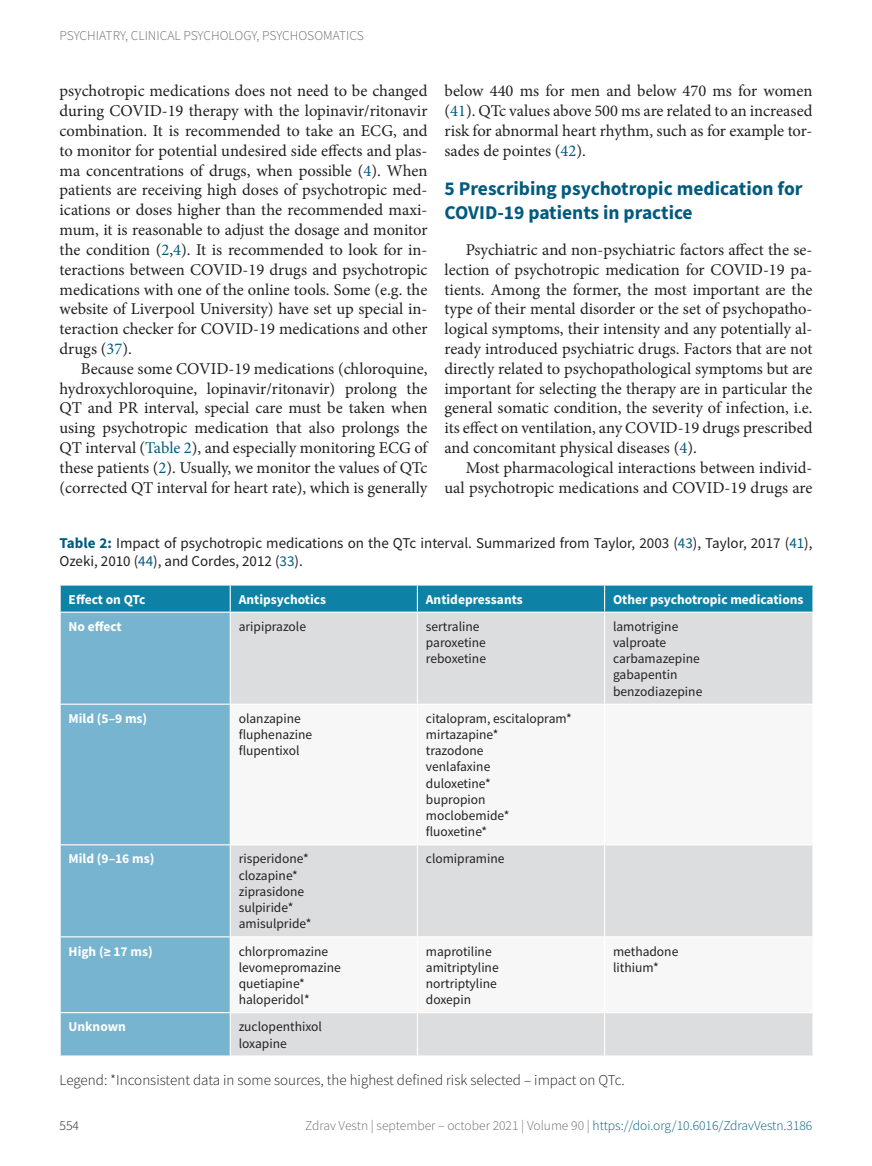
<style>
.page{position:relative;width:872px;height:1166px;background:#fff}
.page>*{position:absolute;margin:0;border:0;box-sizing:border-box;transform-origin:0 0}
.t1{font:700 19.5px/23.4px "Source Sans Pro";color:#005b7f}
.t2{font:16.5px/19.8px "Minion Pro";color:#231f20;text-align:justify}
.t3{font:15px/18px "Source Sans Pro";color:#231f20}
.t4{font:300 15px "Source Sans Pro";color:#231f20}
.t5{font:13.5px/16.2px "Source Sans Pro";color:#231f20}
.t6{font:300 13.5px "Source Sans Pro";color:#6c6d70}
.t7{font:700 13.5px "Source Sans Pro";color:#fff}
.t8{font:300 13.5px "Source Sans Pro";color:#231f20}
.s1{color:#005b7f}
.s2{font-weight:700;color:#005b7f}
</style>
<div class="page">
<div style="left:61px;top:612px;width:169px;height:443px;background:#76b4cf"></div>
<div style="left:231px;top:613px;width:581px;height:442px;background:#dcdddf"></div>
<svg style="left:231px;top:704px;width:581px;height:307px"></svg>
<div style="left:60px;top:585px;width:753px;height:26px;background:#0d82a6"></div>
<hr style="left:60px;top:703px;width:170px;height:1px;background:#fff">
<hr style="left:230px;top:703px;width:187px;height:1px;background:#fff">
<hr style="left:417px;top:703px;width:187px;height:1px;background:#fff">
<hr style="left:604px;top:703px;width:209px;height:1px;background:#fff">
<hr style="left:60px;top:844px;width:170px;height:1px;background:#fff">
<hr style="left:230px;top:844px;width:187px;height:1px;background:#fff">
<hr style="left:417px;top:844px;width:187px;height:1px;background:#fff">
<hr style="left:604px;top:844px;width:209px;height:1px;background:#fff">
<hr style="left:60px;top:936px;width:170px;height:1px;background:#fff">
<hr style="left:230px;top:936px;width:187px;height:1px;background:#fff">
<hr style="left:417px;top:936px;width:187px;height:1px;background:#fff">
<hr style="left:604px;top:936px;width:209px;height:1px;background:#fff">
<hr style="left:230px;top:1011px;width:187px;height:1px;background:#fff">
<hr style="left:417px;top:1011px;width:187px;height:1px;background:#fff">
<hr style="left:604px;top:1011px;width:209px;height:1px;background:#fff">
<hr style="left:417px;top:612px;width:1px;height:91px;background:#fff">
<hr style="left:604px;top:612px;width:1px;height:91px;background:#fff">
<hr style="left:417px;top:704px;width:1px;height:140px;background:#fff">
<hr style="left:604px;top:704px;width:1px;height:140px;background:#fff">
<hr style="left:417px;top:845px;width:1px;height:91px;background:#fff">
<hr style="left:604px;top:845px;width:1px;height:91px;background:#fff">
<hr style="left:417px;top:937px;width:1px;height:74px;background:#fff">
<hr style="left:604px;top:937px;width:1px;height:74px;background:#fff">
<hr style="left:417px;top:1012px;width:1px;height:43px;background:#fff">
<hr style="left:604px;top:1012px;width:1px;height:43px;background:#fff">
<hr style="left:60px;top:1011px;width:170px;height:1px;background:#fff">
<p class="t6" style="left:60px;top:27px;width:306px">PSYCHIATRY, CLINICAL PSYCHOLOGY, PSYCHOSOMATICS</p>
<p class="t2" style="left:60px;top:81px;width:369px">psychotropic medications does not need to be changed during COVID-19 therapy with the lopinavir/ritonavir combination. It is recommended to take an ECG, and to monitor for potential undesired side effects and plas&shy;ma concentrations of drugs, when possible (<span class="s1">4</span>). When patients are receiving high doses of psychotropic med&shy;ications or doses higher than the recommended maxi&shy;mum, it is reasonable to adjust the dosage and monitor the condition (<span class="s1">2</span>,<span class="s1">4</span>). It is recommended to look for in&shy;teractions between COVID-19 drugs and psychotropic medications with one of the online tools. Some (e.g. the website of Liverpool University) have set up special in&shy;teraction checker for COVID-19 medications and other drugs (<span class="s1">37</span>).</p>
<p class="t2" style="left:60px;top:358px;width:369px;text-indent:21px">Because some COVID-19 medications (chloroquine, hydroxychloroquine, lopinavir/ritonavir) prolong the QT and PR interval, special care must be taken when using psychotropic medication that also prolongs the QT interval (<span class="s1">Table 2</span>), and especially monitoring ECG of these patients (<span class="s1">2</span>). Usually, we monitor the values of QTc (corrected QT interval for heart rate), which is generally</p>
<p class="t2" style="left:444px;top:81px;width:369px">below 440 ms for men and below 470 ms for women (<span class="s1">41</span>). QTc values above 500 ms are related to an increased risk for abnormal heart rhythm, such as for example tor&shy;sades de pointes (<span class="s1">42</span>).</p>
<p class="t1" style="left:444px;top:177px;width:360px">5 Prescribing psychotropic medication for<br>COVID-19 patients in practice</p>
<p class="t2" style="left:444px;top:240px;width:369px;text-indent:21px">Psychiatric and non-psychiatric factors affect the se&shy;lection of psychotropic medication for COVID-19 pa&shy;tients. Among the former, the most important are the type of their mental disorder or the set of psychopatho&shy;logical symptoms, their intensity and any potentially al&shy;ready introduced psychiatric drugs. Factors that are not directly related to psychopathological symptoms but are important for selecting the therapy are in particular the general somatic condition, the severity of infection, i.e. its effect on ventilation, any COVID-19 drugs prescribed and concomitant physical diseases (<span class="s1">4</span>).</p>
<p class="t2" style="left:444px;top:457px;width:369px;text-align:right">Most pharmacological interactions between individ&shy;ual psychotropic medications and COVID-19 drugs are</p>
<p class="t3" style="left:60px;top:534px;width:754px"><span class="s2">Table 2:</span> Impact of psychotropic medications on the QTc interval. Summarized from Taylor, 2003 (<span class="s1">43</span>), Taylor, 2017 (<span class="s1">41</span>),<br>Ozeki, 2010 (<span class="s1">44</span>), and Cordes, 2012 (<span class="s1">33</span>).</p>
<p class="t7" style="left:69px;top:590px;width:78px">Effect on QTc</p>
<p class="t7" style="left:239px;top:590px;width:89px">Antipsychotics</p>
<p class="t7" style="left:426px;top:590px;width:98px">Antidepressants</p>
<p class="t7" style="left:613px;top:590px;width:192px">Other psychotropic medications</p>
<p class="t7" style="left:69px;top:617px;width:55px">No effect</p>
<p class="t5" style="left:239px;top:618px;width:69px">aripiprazole</p>
<p class="t5" style="left:426px;top:618px;width:62px">sertraline paroxetine reboxetine</p>
<p class="t5" style="left:613px;top:618px;width:91px">lamotrigine valproate carbamazepine gabapentin benzodiazepine</p>
<p class="t7" style="left:69px;top:709px;width:80px">Mild (5–9 ms)</p>
<p class="t5" style="left:239px;top:710px;width:75px">olanzapine fluphenazine flupentixol</p>
<p class="t5" style="left:426px;top:710px;width:147px">citalopram, escitalopram* mirtazapine*<br>trazodone<br>venlafaxine<br>duloxetine*<br>bupropion moclobemide* fluoxetine*</p>
<p class="t7" style="left:69px;top:849px;width:87px">Mild (9–16 ms)</p>
<p class="t5" style="left:239px;top:850px;width:74px">risperidone* clozapine* ziprasidone sulpiride* amisulpride*</p>
<p class="t5" style="left:426px;top:850px;width:80px">clomipramine</p>
<p class="t7" style="left:69px;top:941px;width:86px">High (≥ 17 ms)</p>
<p class="t5" style="left:239px;top:942px;width:104px">chlorpromazine levomepromazine quetiapine* haloperidol*</p>
<p class="t5" style="left:426px;top:942px;width:74px">maprotiline amitriptyline nortriptyline doxepin</p>
<p class="t5" style="left:613px;top:942px;width:67px">methadone lithium*</p>
<p class="t7" style="left:69px;top:1017px;width:59px">Unknown</p>
<p class="t5" style="left:239px;top:1018px;width:85px">zuclopenthixol loxapine</p>
<p class="t4" style="left:60px;top:1070px;width:567px">Legend: *Inconsistent data in some sources, the highest defined risk selected – impact on QTc.</p>
<p class="t8" style="left:60px;top:1116px;width:21px">554</p>
<p class="t6" style="left:305px;top:1116px;width:509px">Zdrav Vestn | september – october 2021 | Volume 90 | <span class="s1">https://doi.org/10.6016/ZdravVestn.3186</span></p>
</div>
